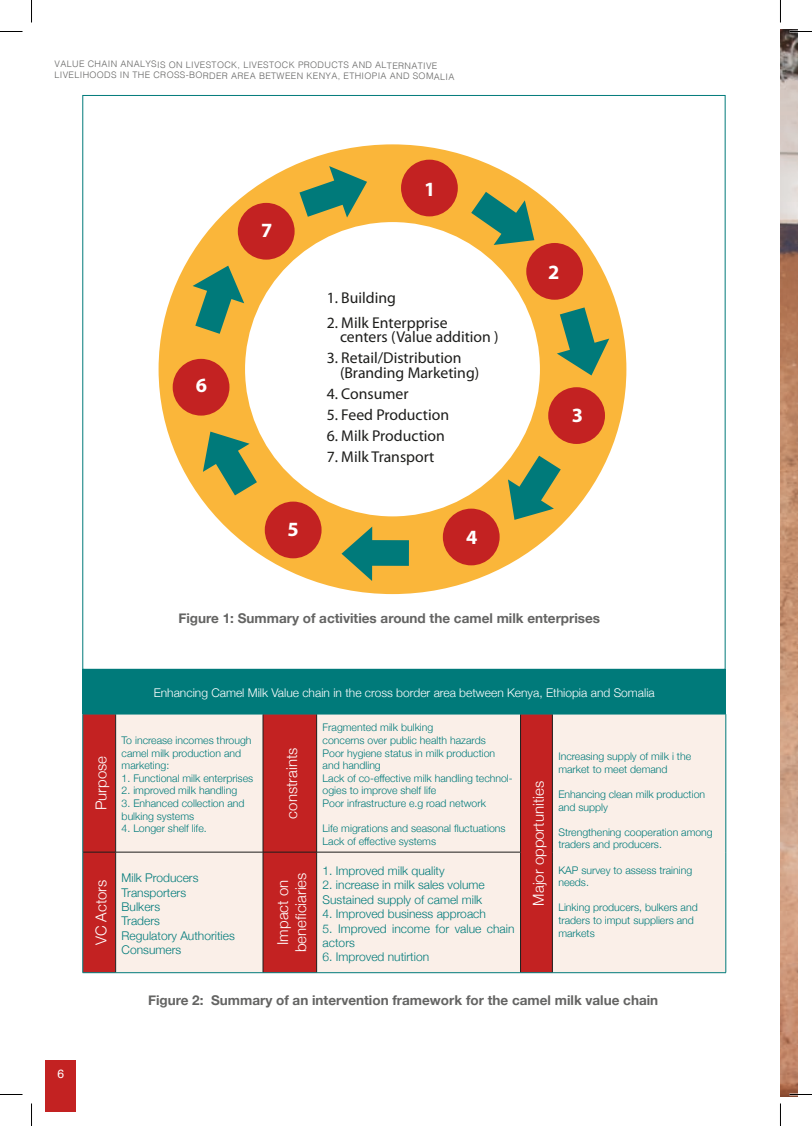
<style>
.page{position:relative;width:812px;height:1126px;background:#fff}
.page>*{position:absolute;margin:0;border:0;box-sizing:border-box;transform-origin:0 0}
.t1{font:700 20.25px "Myriad Pro";color:#fff}
.t2{font:15.75px/14.7px "Myriad Pro";color:#1d1d1b}
.t3{font:300 15px/18px "Helvetica Neue";color:#fff;text-align:center}
.t4{font:700 13.5px "Helvetica Neue";color:#646463}
.t5{font:300 12px/14.4px "Helvetica Neue";color:#007a7a}
.t6{font:300 12px "Helvetica Neue";color:#fff}
.t7{font:12px "Helvetica";color:#fff}
.t8{font:300 10.5px/12.6px "Helvetica Neue";color:#007a7a}
.t9{font:300 9px/10.8px "Helvetica";letter-spacing:.035em;color:#646463}
</style>
<div class="page">
<div style="left:46px;top:1060px;width:30px;height:51px;background:#c32222"></div>
<div style="left:83px;top:669px;width:642px;height:45px;background:#007a7a"></div>
<div style="left:83px;top:715px;width:32px;height:257px;background:#c32222"></div>
<div style="left:116px;top:715px;width:609px;height:257px;background:#faefe8"></div>
<svg style="left:264px;top:715px;width:288px;height:257px;background:#e9b3ae"></svg>
<hr style="left:115px;top:714px;width:1px;height:138px;background:#1d1d1b">
<hr style="left:263px;top:714px;width:1px;height:138px;background:#1d1d1b">
<hr style="left:316px;top:714px;width:1px;height:138px;background:#1d1d1b">
<hr style="left:520px;top:714px;width:1px;height:138px;background:#1d1d1b">
<hr style="left:552px;top:714px;width:1px;height:138px;background:#1d1d1b">
<hr style="left:83px;top:852px;width:33px;height:1px;background:#1d1d1b">
<hr style="left:116px;top:852px;width:147px;height:1px;background:#1d1d1b">
<hr style="left:115px;top:852px;width:1px;height:121px;background:#1d1d1b">
<hr style="left:263px;top:852px;width:53px;height:1px;background:#1d1d1b">
<hr style="left:263px;top:852px;width:1px;height:121px;background:#1d1d1b">
<hr style="left:316px;top:852px;width:204px;height:1px;background:#1d1d1b">
<hr style="left:316px;top:852px;width:1px;height:121px;background:#1d1d1b">
<hr style="left:520px;top:852px;width:1px;height:121px;background:#1d1d1b">
<hr style="left:552px;top:852px;width:1px;height:121px;background:#1d1d1b">
<hr style="left:83px;top:714px;width:33px;height:1px;background:#007a7a">
<hr style="left:82px;top:714px;width:1px;height:138px;background:#007a7a">
<hr style="left:116px;top:714px;width:147px;height:1px;background:#007a7a">
<hr style="left:263px;top:714px;width:53px;height:1px;background:#007a7a">
<hr style="left:316px;top:714px;width:204px;height:1px;background:#007a7a">
<hr style="left:520px;top:714px;width:32px;height:1px;background:#007a7a">
<hr style="left:552px;top:714px;width:173px;height:1px;background:#007a7a">
<hr style="left:725px;top:714px;width:1px;height:138px;background:#007a7a">
<hr style="left:725px;top:852px;width:1px;height:121px;background:#007a7a">
<hr style="left:552px;top:972px;width:173px;height:1px;background:#007a7a">
<hr style="left:82px;top:852px;width:1px;height:121px;background:#007a7a">
<hr style="left:83px;top:972px;width:33px;height:1px;background:#007a7a">
<hr style="left:116px;top:972px;width:147px;height:1px;background:#007a7a">
<hr style="left:263px;top:972px;width:53px;height:1px;background:#007a7a">
<hr style="left:316px;top:972px;width:204px;height:1px;background:#007a7a">
<hr style="left:520px;top:972px;width:32px;height:1px;background:#007a7a">
<svg style="left:158px;top:144px;width:468px;height:450px"></svg>
<div style="left:401px;top:160px;width:56px;height:56px;background:#c32222;border-radius:50%"></div>
<div style="left:238px;top:203px;width:56px;height:57px;background:#c32222;border-radius:50%"></div>
<div style="left:173px;top:359px;width:56px;height:57px;background:#c32222;border-radius:50%"></div>
<div style="left:265px;top:502px;width:56px;height:56px;background:#c32222;border-radius:50%"></div>
<div style="left:442px;top:509px;width:57px;height:56px;background:#c32222;border-radius:50%"></div>
<div style="left:548px;top:387px;width:57px;height:57px;background:#c32222;border-radius:50%"></div>
<div style="left:526px;top:243px;width:57px;height:57px;background:#c32222;border-radius:50%"></div>
<svg style="left:471px;top:192px;width:63px;height:53px;background:#74965c"></svg>
<svg style="left:556px;top:307px;width:53px;height:68px;background:#7e9859"></svg>
<svg style="left:508px;top:456px;width:52px;height:64px;background:#74965c"></svg>
<svg style="left:341px;top:527px;width:68px;height:54px;background:#809858"></svg>
<svg style="left:203px;top:432px;width:54px;height:63px;background:#77965b"></svg>
<svg style="left:192px;top:266px;width:52px;height:68px;background:#7c975a"></svg>
<svg style="left:299px;top:166px;width:68px;height:52px;background:#7c975a"></svg>
<img style="left:780px;top:29px;width:17px;height:1068px">
<svg style="left:0;top:31px;width:22px;height:1px"></svg>
<svg style="left:789px;top:31px;width:22px;height:1px"></svg>
<svg style="left:0;top:1094px;width:22px;height:1px"></svg>
<svg style="left:789px;top:1094px;width:22px;height:1px"></svg>
<svg style="left:31px;top:0;width:1px;height:22px"></svg>
<svg style="left:31px;top:1103px;width:1px;height:23px"></svg>
<svg style="left:780px;top:0;width:1px;height:22px"></svg>
<svg style="left:780px;top:1103px;width:1px;height:23px"></svg>
<p class="t9" style="left:54px;top:59px;width:401px">VALUE CHAIN ANALYSIS ON LIVESTOCK, LIVESTOCK PRODUCTS AND ALTERNATIVE<br>LIVELIHOODS IN THE CROSS-BORDER AREA BETWEEN KENYA, ETHIOPIA AND SOMALIA</p>
<h1 class="t1" style="left:196px;top:372px;width:13px">6</h1>
<h1 class="t1" style="left:261px;top:217px;width:13px">7</h1>
<h1 class="t1" style="left:287px;top:516px;width:13px">5</h1>
<h1 class="t1" style="left:424px;top:176px;width:13px">1</h1>
<h2 class="t2" style="left:326px;top:290px;width:71px">1. Building</h2>
<h2 class="t2" style="left:340px;top:315px;width:160px;text-indent:-13px">2. Milk Enterpprise centers (Value addition )</h2>
<h2 class="t2" style="left:340px;top:350px;width:141px;text-indent:-13px">3. Retail/Distribution (Branding Marketing)</h2>
<h2 class="t2" style="left:326px;top:386px;width:83px">4. Consumer</h2>
<h2 class="t2" style="left:326px;top:407px;width:124px">5. Feed Production</h2>
<h2 class="t2" style="left:326px;top:428px;width:120px">6. Milk Production</h2>
<h2 class="t2" style="left:326px;top:449px;width:109px">7. Milk Transport</h2>
<h1 class="t1" style="left:466px;top:524px;width:13px">4</h1>
<h1 class="t1" style="left:548px;top:259px;width:13px">2</h1>
<h1 class="t1" style="left:571px;top:402px;width:13px">3</h1>
<p class="t4" style="left:178px;top:607px;width:423px">Figure 1: Summary of activities around the camel milk enterprises</p>
<p class="t6" style="left:154px;top:684px;width:502px">Enhancing Camel Milk Value chain in the cross border area between Kenya, Ethiopia and Somalia</p>
<h3 class="t3" style="left:91px;top:810px;width:56px;rotate:-90deg">Purpose</h3>
<p class="t8" style="left:122px;top:733px;width:131px">To increase incomes through camel milk production and marketing:</p>
<p class="t8" style="left:122px;top:771px;width:133px">1. Functional milk enterprises</p>
<p class="t8" style="left:122px;top:784px;width:117px">2. improved milk handling</p>
<p class="t8" style="left:122px;top:796px;width:124px">3. Enhanced collection and bulking systems</p>
<p class="t8" style="left:122px;top:821px;width:86px">4. Longer shelf life.</p>
<h3 class="t3" style="left:281px;top:818px;width:72px;rotate:-90deg">constraints</h3>
<h3 class="t3" style="left:91px;top:945px;width:67px;rotate:-90deg">VC Actors</h3>
<p class="t5" style="left:122px;top:870px;width:115px">Milk Producers<br>Transporters<br>Bulkers<br>Traders<br>Regulatory Authorities<br>Consumers</p>
<h3 class="t3" style="left:272px;top:952px;width:81px;rotate:-90deg">Impact on beneficiaries</h3>
<p class="t8" style="left:322px;top:721px;width:192px">Fragmented milk bulking<br>concerns over public health hazards<br>Poor hygiene status in milk production and handling<br>Lack of co-effective milk handling technol&shy;ogies to improve shelf life<br>Poor infrastructure e.g road network</p>
<p class="t8" style="left:322px;top:821px;width:184px">Life migrations and seasonal fluctuations<br>Lack of effective systems</p>
<p class="t5" style="left:322px;top:863px;width:124px">1. Improved milk quality</p>
<p class="t5" style="left:322px;top:877px;width:164px">2. increase in milk sales volume<br>Sustained supply of camel milk</p>
<p class="t5" style="left:322px;top:906px;width:165px">4. Improved business approach</p>
<p class="t5" style="left:322px;top:920px;width:193px">5. Improved income for value chain actors</p>
<p class="t5" style="left:322px;top:949px;width:108px">6. Improved nutirtion</p>
<h3 class="t3" style="left:528px;top:906px;width:126px;rotate:-90deg">Major opportunities</h3>
<p class="t8" style="left:558px;top:749px;width:134px">Increasing supply of milk i the market to meet demand</p>
<p class="t8" style="left:558px;top:787px;width:148px">Enhancing clean milk production and supply</p>
<p class="t8" style="left:558px;top:825px;width:156px">Strengthening cooperation among traders and producers.</p>
<p class="t8" style="left:558px;top:863px;width:135px">KAP survey to assess training needs.</p>
<p class="t8" style="left:558px;top:901px;width:141px">Linking producers, bulkers and traders to imput suppliers and markets</p>
<p class="t7" style="left:57px;top:1065px;width:8px">6</p>
<p class="t4" style="left:148px;top:989px;width:511px">Figure 2: Summary of an intervention framework for the camel milk value chain</p>
</div>
